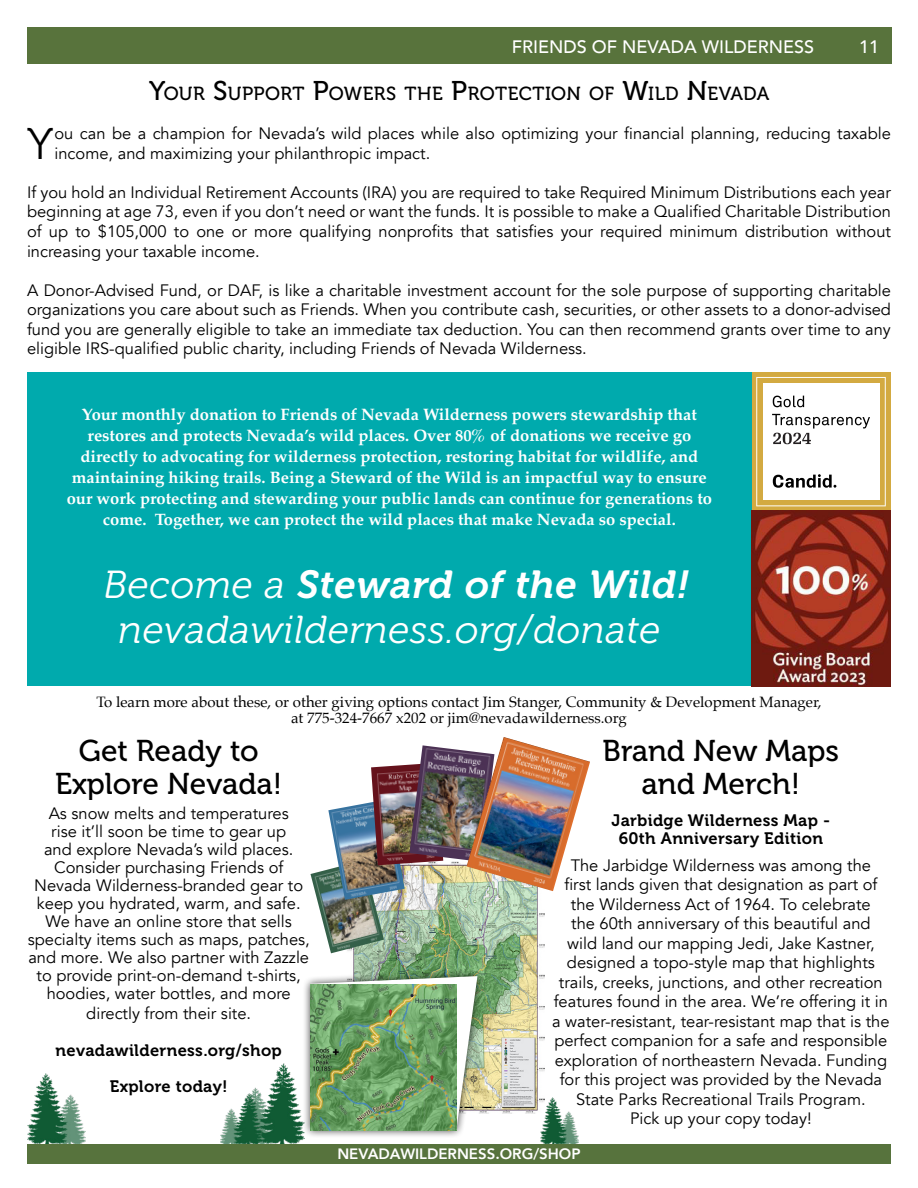
<style>
.page{position:relative;width:918px;height:1188px;background:#fff}
.page>*{position:absolute;margin:0;border:0;box-sizing:border-box;transform-origin:0 0}
.t1{font:44.25px "Museo 300";color:#000}
.body_copy{font:italic 39px/45px "Museo 300";letter-spacing:.02em;color:#fff;text-align:center}
.t2{font:30px/33px "Museo 500";color:#000;text-align:center}
.t3{font:18.9px "Museo 500";letter-spacing:.02em;color:#000}
.t4{font:500 18px "Avenir";color:#fff}
.body_copy-2{font:16.5px/19.5px "Avenir";color:#000;text-align:center}
.body_copy-3{font:700 16.5px/21px "Palatino";color:#fff;text-align:center}
.body_copy-4{font:16.5px/18px "Museo 700";letter-spacing:.02em;color:#000;text-align:center}
.t5{font:15px "Palatino";color:#000}
.t6{font:800 15px "Avenir";color:#fff}
.s1{font-size:27px}
.s2{font-family:"Museo 700"}
</style>
<div class="page">
<img style="left:252px;top:1064px;width:52px;height:80px">
<img style="left:220px;top:1093px;width:42px;height:51px">
<div style="left:752px;top:372px;width:139px;height:140px;background:#d3aa41"></div>
<svg style="left:756px;top:377px;width:130px;height:129px;background:#e9e2d1"></svg>
<div style="left:27px;top:372px;width:725px;height:314px;background:#00aaad"></div>
<img style="left:752px;top:511px;width:139px;height:175px">
<div style="left:27px;top:27px;width:864px;height:37px;background:#58733c"></div>
<img style="left:27px;top:1073px;width:58px;height:71px">
<img style="left:540px;top:1098px;width:38px;height:46px">
<img style="left:353px;top:862px;width:191px;height:252px">
<div style="left:302px;top:969px;width:184px;height:170px;background:#000;opacity:.75"></div>
<img style="left:311px;top:976px;width:166px;height:154px">
<img style="left:310px;top:984px;width:146px;height:146px">
<img style="left:310px;top:869px;width:74px;height:84px">
<img style="left:328px;top:802px;width:77px;height:98px">
<img style="left:371px;top:764px;width:72px;height:101px">
<img style="left:409px;top:745px;width:58px;height:117px">
<img style="left:467px;top:737px;width:123px;height:154px">
<div style="left:27px;top:1144px;width:864px;height:19px;background:#57733d"></div>
<p class="t4" style="left:512px;top:31px;width:304px">FRIENDS OF NEVADA WILDERNESS</p>
<p class="t4" style="left:859px;top:31px;width:22px">11</p>
<p class="t3" style="left:149px;top:83px;width:621px"><span class="s1">Y</span>OUR <span class="s1">S</span>UPPORT <span class="s1">P</span>OWERS THE <span class="s1">P</span>ROTECTION OF <span class="s1">W</span>ILD <span class="s1">N</span>EVADA</p>
<p class="t1" style="left:27px;top:120px;width:28px">Y</p>
<p class="body_copy-2" style="left:55px;top:124px;width:838px;text-align:left">ou can be a champion for Nevada’s wild places while also optimizing your financial planning, reducing taxable income, and maximizing your philanthropic impact.</p>
<p class="body_copy-2" style="left:27px;top:183px;width:866px;text-align:justify">If you hold an Individual Retirement Accounts (IRA) you are required to take Required Minimum Distributions each year beginning at age 73, even if you don’t need or want the funds. It is possible to make a Qualified Charitable Distribution of up to $105,000 to one or more qualifying nonprofits that satisfies your required minimum distribution without increasing your taxable income.</p>
<p class="body_copy-2" style="left:27px;top:280px;width:866px;text-align:justify">A Donor-Advised Fund, or DAF, is like a charitable investment account for the sole purpose of supporting charitable organizations you care about such as Friends. When you contribute cash, securities, or other assets to a donor-advised fund you are generally eligible to take an immediate tax deduction. You can then recommend grants over time to any eligible IRS-qualified public charity, including Friends of Nevada Wilderness.</p>
<p class="body_copy-3" style="left:67px;top:404px;width:647px">Your monthly donation to Friends of Nevada Wilderness powers stewardship that restores and protects Nevada’s wild places. Over 80% of donations we receive go directly to advocating for wilderness protection, restoring habitat for wildlife, and maintaining hiking trails. Being a Steward of the Wild is an impactful way to ensure our work protecting and stewarding your public lands can continue for generations to come. Together, we can protect the wild places that make Nevada so special.</p>
<p class="body_copy" style="left:103px;top:563px;width:587px">Become a <span class="s2">Steward of the Wild! </span>nevadawilderness.org/donate</p>
<p class="t5" style="left:96px;top:689px;width:727px">To learn more about these, or other giving options contact Jim Stanger, Community &amp; Development Manager,</p>
<p class="t5" style="left:291px;top:706px;width:337px">at 775-324-7667 x202 or jim@nevadawilderness.org</p>
<p class="t2" style="left:55px;top:735px;width:229px">Get Ready to<br>Explore Nevada!</p>
<p class="t2" style="left:603px;top:735px;width:238px">Brand New Maps and Merch!</p>
<p class="body_copy-2" style="left:28px;top:805px;width:284px;line-height:18px">As snow melts and temperatures<br>rise it’ll soon be time to gear up<br>and explore Nevada’s wild places.<br>Consider purchasing Friends of Nevada Wilderness-branded gear to keep you hydrated, warm, and safe.<br>We have an online store that sells specialty items such as maps, patches, and more. We also partner with Zazzle to provide print-on-demand t-shirts, hoodies, water bottles, and more</p>
<p class="body_copy-2" style="left:86px;top:1004px;width:166px">directly from their site.</p>
<p class="body_copy-4" style="left:56px;top:1042px;width:228px">nevadawilderness.org/shop</p>
<p class="body_copy-4" style="left:110px;top:1078px;width:119px">Explore today!</p>
<p class="body_copy-4" style="left:612px;top:811px;width:220px">Jarbidge Wilderness Map -<br>60th Anniversary Edition</p>
<p class="body_copy-2" style="left:552px;top:856px;width:339px">The Jarbidge Wilderness was among the<br>first lands given that designation as part of the Wilderness Act of 1964. To celebrate<br>the 60th anniversary of this beautiful and<br>wild land our mapping Jedi, Jake Kastner, designed a topo-style map that highlights trails, creeks, junctions, and other recreation features found in the area. We’re offering it in a water-resistant, tear-resistant map that is the perfect companion for a safe and responsible exploration of northeastern Nevada. Funding for this project was provided by the Nevada State Parks Recreational Trails Program.<br>Pick up your copy today!</p>
<p class="t6" style="left:337px;top:1142px;width:245px">NEVADAWILDERNESS.ORG/SHOP</p>
</div>
